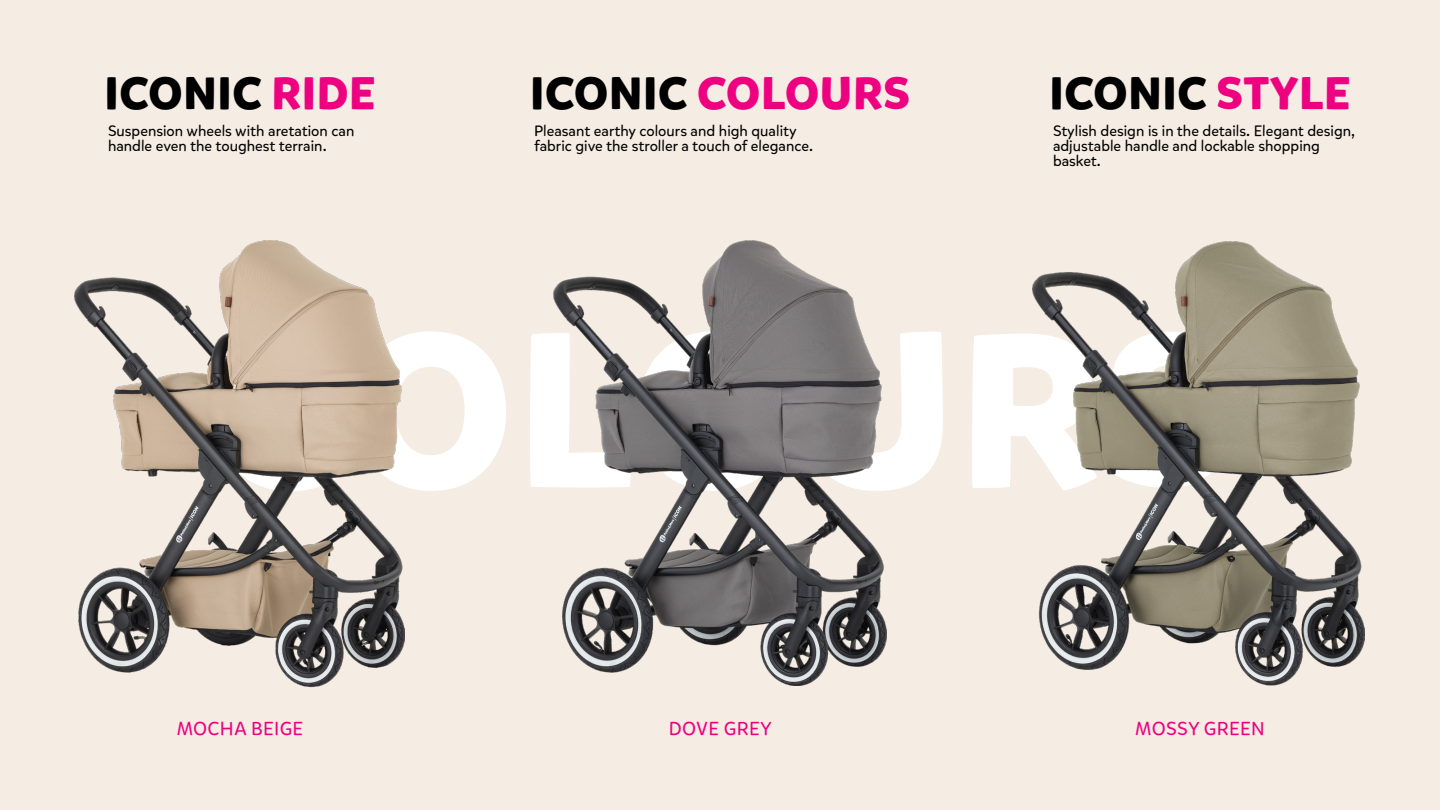
<style>
.page{position:relative;width:1440px;height:810px;background:#f5ece3}
.page>*{position:absolute;margin:0;border:0;box-sizing:border-box;transform-origin:0 0}
.t1{font:700 218.1px "Mikado";letter-spacing:.015em;color:#fff}
.t2{font:700 45.3px "Mikado";letter-spacing:.015em;color:#000}
.t3{font:700 45.3px "Mikado";letter-spacing:.015em;color:#ed0181}
.t4{font:18.75px "Mikado";letter-spacing:.015em;color:#ed0181}
.t5{font:15px/15px "Mikado";color:#000}
.s1{color:#ed0181}
.s2{color:#000}
</style>
<div class="page">
<img style="left:74px;top:241px;width:330px;height:447px">
<img style="left:553px;top:240px;width:334px;height:445px">
<img style="left:1032px;top:241px;width:333px;height:445px">
<h2 class="t2" style="left:104px;top:65px;width:273px">ICONIC <span class="s1">RIDE</span></h2>
<h2 class="t3" style="left:530px;top:65px;width:381px"><span class="s2">ICONIC</span> COLOURS</h2>
<h2 class="t2" style="left:1050px;top:65px;width:303px">ICONIC <span class="s1">STYLE</span></h2>
<p class="t5" style="left:108px;top:124px;width:248px">Suspension wheels with aretation can handle even the toughest terrain.</p>
<p class="t5" style="left:534px;top:124px;width:280px">Pleasant earthy colours and high quality fabric give the stroller a touch of elegance.</p>
<p class="t5" style="left:1053px;top:124px;width:304px">Stylish design is in the details. Elegant design, adjustable handle and lockable shopping basket.</p>
<h1 class="t1" style="left:209px;top:274px;width:1024px">COLOURS</h1>
<p class="t4" style="left:177px;top:717px;width:128px">MOCHA BEIGE</p>
<p class="t4" style="left:669px;top:717px;width:104px">DOVE GREY</p>
<p class="t4" style="left:1135px;top:717px;width:131px">MOSSY GREEN</p>
</div>
